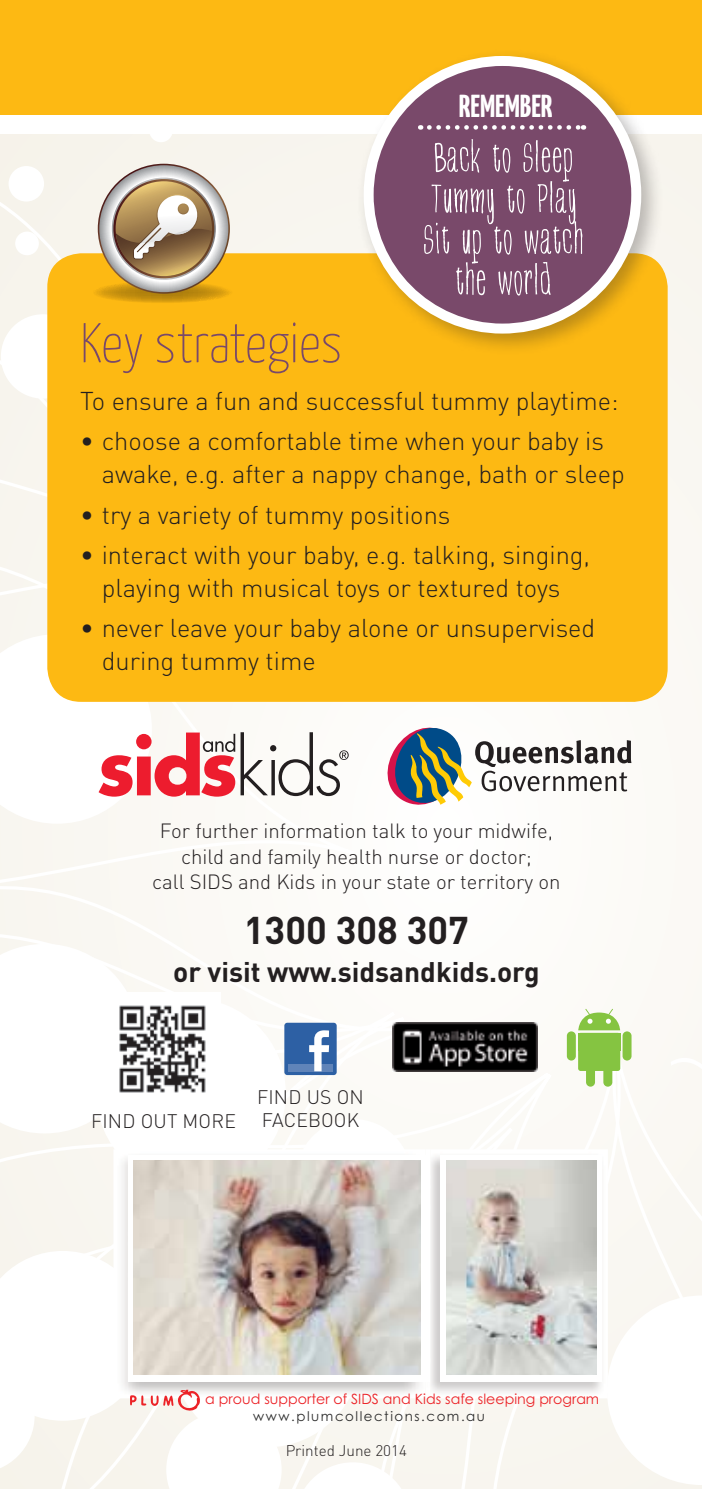
<style>
.page{position:relative;width:702px;height:1489px;background:#fff}
.page>*{position:absolute;margin:0;border:0;box-sizing:border-box;transform-origin:0 0}
.t1{font:100 56px "Yanone Kaffeesatz";color:#79496a}
.t2{font:100 53.5px/41px "Greenbeans";letter-spacing:.025em;color:#fff;text-align:center}
.t3{font:700 38.25px "DINOT";color:#231f20}
.t4{font:700 31.75px "Yanone Kaffeesatz";color:#fff}
.t5{font:700 28px "DINOT";color:#231f20}
.t6{font:300 25.5px/33px "DINOT";color:#231f20}
.t7{font:300 20.25px/25.5px "DINOT";color:#231f20;text-align:center}
.t8{font:300 19.25px "DINOT";letter-spacing:.01em;color:#231f20}
.t9{font:300 15.25px "DINOT";color:#231f20}
.t10{font:14.25px "Century Gothic";color:#ec2227}
.t11{font:13.25px "Century Gothic";letter-spacing:.115em;color:#2d2d2d}
</style>
<div class="page">
<div style="left:0;top:0;width:702px;height:1488px;background:#fbfaf6"></div>
<div style="left:0;top:134px;width:169px;height:147px;background:#f6f3ec"></div>
<div style="left:296px;top:1118px;width:115px;height:116px;background:#fff;border-radius:50%"></div>
<div style="left:96px;top:998px;width:190px;height:189px;background:#fff;border-radius:50%"></div>
<svg style="left:172px;top:1257px;width:189px;height:190px;fill:#fff"></svg>
<div style="left:15px;top:231px;width:24px;height:24px;background:#fff;border-radius:50%"></div>
<div style="left:149px;top:119px;width:24px;height:23px;background:#fff;border-radius:50%"></div>
<div style="left:1px;top:314px;width:84px;height:84px;background:#fff;border-radius:50%"></div>
<div style="left:9px;top:166px;width:35px;height:35px;background:#fff;border-radius:50%"></div>
<div style="left:47px;top:253px;width:620px;height:448px;background:#fdb913;border-radius:34px"></div>
<div style="left:0;top:0;width:702px;height:126px;background:#fdb913"></div>
<div style="left:0;top:116px;width:702px;height:18px;background:#fff"></div>
<div style="left:355px;top:48px;width:308px;height:308px;background:#231f20;opacity:.3"></div>
<div style="left:368px;top:61px;width:268px;height:267px;background:#79496a;border-radius:50%"></div>
<div style="left:363px;top:56px;width:278px;height:277px;border:10px solid #fff;border-radius:50%"></div>
<svg style="left:429px;top:125px;width:155px;height:5px"></svg>
<svg style="left:47px;top:634px;width:302px;height:163px"></svg>
<svg style="left:387px;top:727px;width:244px;height:77px"></svg>
<svg style="left:92px;top:164px;width:140px;height:139px"></svg>
<div style="left:440px;top:1155px;width:162px;height:226px;background:#fff"></div>
<img style="left:446px;top:1160px;width:132px;height:214px">
<div style="left:128px;top:1155px;width:297px;height:226px;background:#fff"></div>
<img style="left:134px;top:1160px;width:286px;height:214px">
<svg style="left:0;top:1250px;width:281px;height:238px"></svg>
<div style="left:284px;top:1022px;width:52px;height:52px;background:#2d60a4;border-radius:3px"></div>
<div style="left:288px;top:1063px;width:45px;height:8px;background:#6084b9"></div>
<svg style="left:309px;top:1030px;width:20px;height:41px"></svg>
<img style="left:119px;top:1005px;width:87px;height:88px">
<img style="left:393px;top:1022px;width:144px;height:49px">
<div style="left:567px;top:1031px;width:8px;height:29px;background:#85c441;border-radius:4px"></div>
<svg style="left:578px;top:1008px;width:54px;height:390px"></svg>
<div style="left:603px;top:1057px;width:9px;height:29px;background:#85c441;border-radius:4px"></div>
<div style="left:586px;top:1057px;width:9px;height:29px;background:#85c441;border-radius:4px"></div>
<p class="t4" style="left:458px;top:86px;width:95px">REMEMBER</p>
<h2 class="t2" style="left:423px;top:135px;width:161px">Back to Sleep<br>Tummy to Play<br>Sit up to watch the world</h2>
<h1 class="t1" style="left:80px;top:309px;width:263px">Key strategies</h1>
<p class="t6" style="left:80px;top:384px;width:540px">To ensure a fun and successful tummy playtime:</p>
<p class="t6" style="left:102px;top:424px;width:524px;text-indent:-22px">• choose a comfortable time when your baby is awake, e.g. after a nappy change, bath or sleep</p>
<p class="t6" style="left:80px;top:497px;width:372px">• try a variety of tummy positions</p>
<p class="t6" style="left:80px;top:538px;width:511px;text-align:center">• interact with your baby, e.g. talking, singing, playing with musical toys or textured toys</p>
<p class="t6" style="left:102px;top:611px;width:495px;text-indent:-22px">• never leave your baby alone or unsupervised during tummy time</p>
<p class="t7" style="left:152px;top:817px;width:410px">For further information talk to your midwife, child and family health nurse or doctor;<br>call SIDS and Kids in your state or territory on</p>
<h3 class="t3" style="left:244px;top:905px;width:226px">1300 308 307</h3>
<p class="t5" style="left:173px;top:953px;width:368px">or visit www.sidsandkids.org</p>
<p class="t8" style="left:257px;top:1085px;width:108px">FIND US ON</p>
<p class="t8" style="left:91px;top:1108px;width:146px">FIND OUT MORE</p>
<p class="t8" style="left:262px;top:1108px;width:99px">FACEBOOK</p>
<p class="t10" style="left:205px;top:1389px;width:395px">a proud supporter of SIDS and Kids safe sleeping program</p>
<p class="t11" style="left:253px;top:1407px;width:233px">www.plumcollections.com.au</p>
<p class="t9" style="left:286px;top:1441px;width:123px">Printed June 2014</p>
</div>
